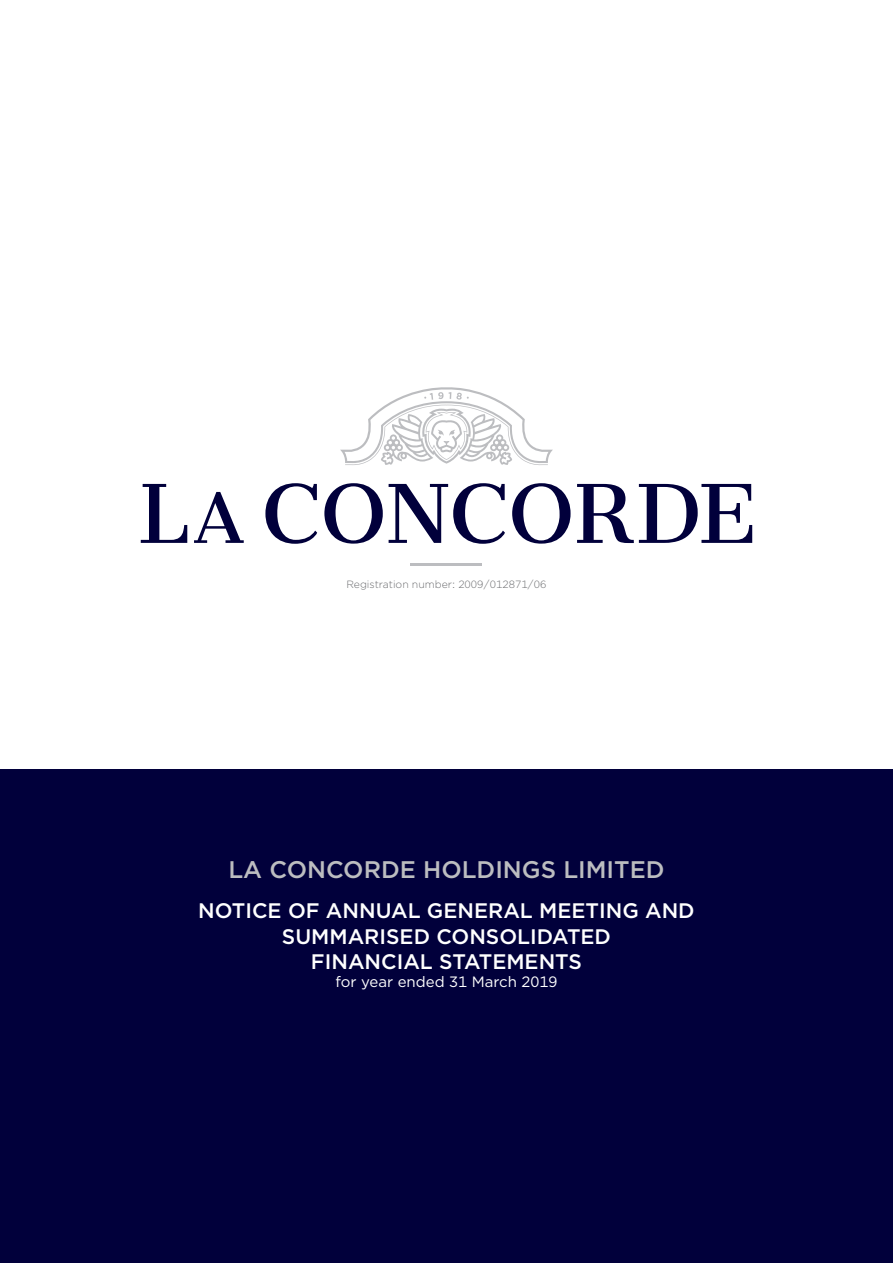
<style>
.page{position:relative;width:893px;height:1263px;background:#fff}
.page>*{position:absolute;margin:0;border:0;box-sizing:border-box;transform-origin:0 0}
.t1{font:500 24px "Gotham";color:#bcbdc0}
.t2{font:500 21px/25.2px "Gotham";color:#fff;text-align:center}
.t3{font:15px "Gotham";color:#fff}
.t4{font:300 10.5px "Gotham";color:#6c6d70}
</style>
<div class="page">
<div style="left:0;top:770px;width:893px;height:493px;background:#01003b"></div>
<svg style="left:512px;top:483px;width:59px;height:61px"></svg>
<svg style="left:324px;top:483px;width:59px;height:61px"></svg>
<svg style="left:194px;top:492px;width:50px;height:51px"></svg>
<svg style="left:141px;top:484px;width:46px;height:59px"></svg>
<svg style="left:265px;top:483px;width:52px;height:61px"></svg>
<svg style="left:389px;top:483px;width:116px;height:61px"></svg>
<svg style="left:577px;top:484px;width:175px;height:59px"></svg>
<hr style="left:411px;top:563px;width:71px;height:3px;background:#bcbdc0">
<svg style="left:340px;top:387px;width:213px;height:78px"></svg>
<p class="t4" style="left:346px;top:577px;width:202px">Registration number: 2009/012871/06</p>
<p class="t1" style="left:228px;top:854px;width:438px">LA CONCORDE HOLDINGS LIMITED</p>
<p class="t2" style="left:198px;top:898px;width:498px">NOTICE OF ANNUAL GENERAL MEETING AND<br>SUMMARISED CONSOLIDATED<br>FINANCIAL STATEMENTS</p>
<p class="t3" style="left:336px;top:972px;width:223px">for year ended 31 March 2019</p>
</div>
